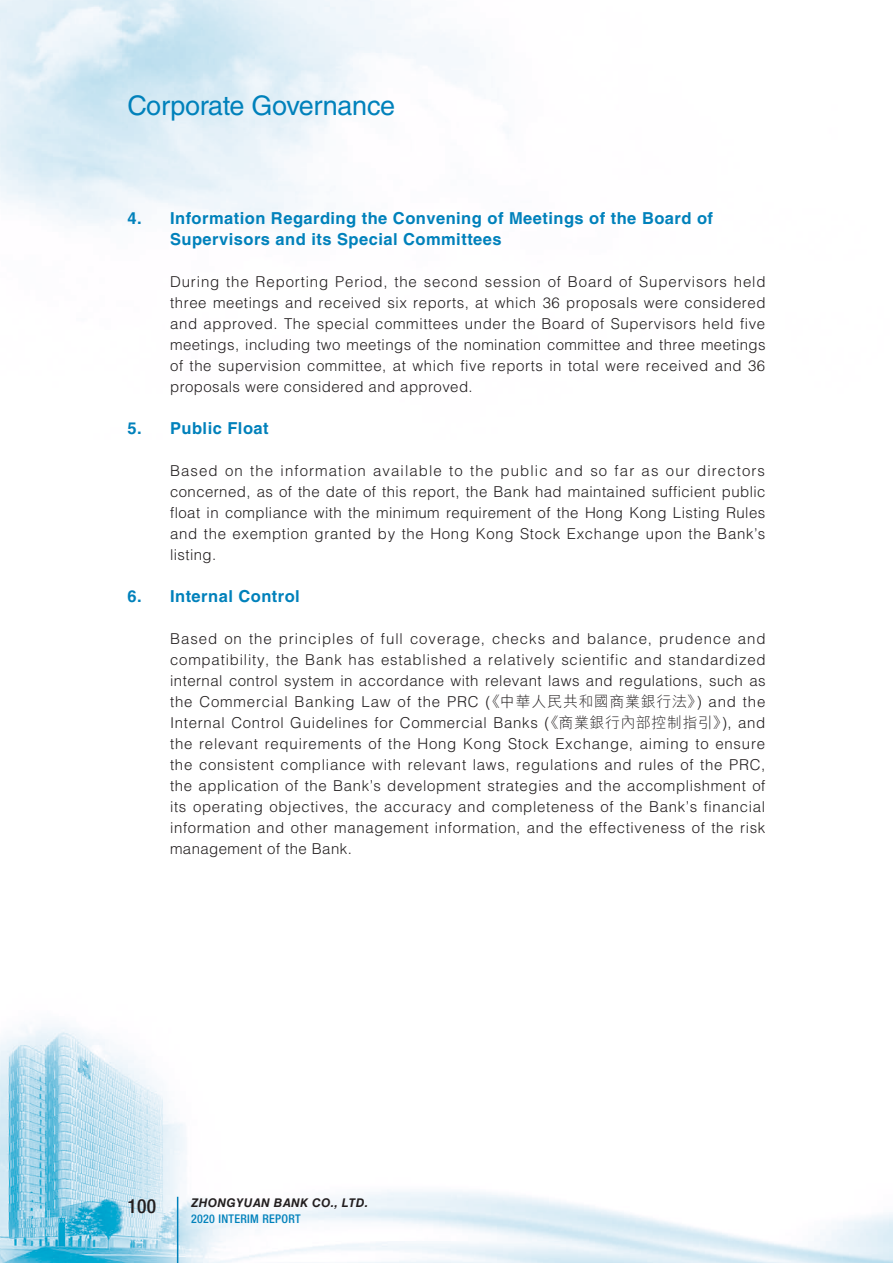
<style>
.page{position:relative;width:893px;height:1263px;background:#fff}
.page>*{position:absolute;margin:0;border:0;box-sizing:border-box;transform-origin:0 0}
.t1{font:27px "Helvetica LT Std";letter-spacing:-.01em;color:#0081bb}
.t2{font:500 condensed 19.5px "Helvetica Neue LT Pro";color:#231f20}
.t3{font:700 16.5px/21px "Helvetica LT Std";letter-spacing:.03em;color:#0081bb}
.t4{font:300 15px/21px "Helvetica LT Std";letter-spacing:.04em;color:#231f20;text-align:justify}
.t5{font:italic 700 12px "Helvetica LT Std";letter-spacing:.03em;color:#231f20}
.t6{font:500 condensed 12px "Helvetica Neue LT Pro";letter-spacing:.025em;color:#0081bb}
.s1{font-family:"M Hei HK"}
</style>
<div class="page">
<img style="left:0;top:0;width:893px;height:1263px">
<hr style="left:177px;top:1197px;width:1px;height:66px;background:#0081bb">
<h1 class="t1" style="left:128px;top:89px;width:269px">Corporate Governance</h1>
<p class="t3" style="left:170px;top:208px;width:544px;text-indent:-43px">4. Information Regarding the Convening of Meetings of the Board of<br>Supervisors and its Special Committees</p>
<p class="t4" style="left:170px;top:271px;width:597px">During the Reporting Period, the second session of Board of Supervisors held three meetings and received six reports, at which 36 proposals were considered and approved. The special committees under the Board of Supervisors held five meetings, including two meetings of the nomination committee and three meetings of the supervision committee, at which five reports in total were received and 36 proposals were considered and approved.</p>
<p class="t3" style="left:128px;top:418px;width:143px">5. Public Float</p>
<p class="t4" style="left:170px;top:460px;width:597px">Based on the information available to the public and so far as our directors concerned, as of the date of this report, the Bank had maintained sufficient public float in compliance with the minimum requirement of the Hong Kong Listing Rules and the exemption granted by the Hong Kong Stock Exchange upon the Bank’s listing.</p>
<p class="t3" style="left:128px;top:586px;width:174px">6. Internal Control</p>
<p class="t4" style="left:170px;top:628px;width:597px">Based on the principles of full coverage, checks and balance, prudence and compatibility, the Bank has established a relatively scientific and standardized internal control system in accordance with relevant laws and regulations, such as the Commercial Banking Law of the PRC (<span class="s1">《中華人民共和國商業銀行法》</span>) and the Internal Control Guidelines for Commercial Banks (<span class="s1">《商業銀行內部控制指引》</span>), and the relevant requirements of the Hong Kong Stock Exchange, aiming to ensure the consistent compliance with relevant laws, regulations and rules of the PRC, the application of the Bank’s development strategies and the accomplishment of its operating objectives, the accuracy and completeness of the Bank’s financial information and other management information, and the effectiveness of the risk management of the Bank.</p>
<h2 class="t2" style="left:128px;top:1194px;width:30px">100</h2>
<p class="t5" style="left:191px;top:1195px;width:179px">ZHONGYUAN BANK CO., LTD.</p>
<p class="t6" style="left:191px;top:1211px;width:111px">2020 INTERIM REPORT</p>
</div>
